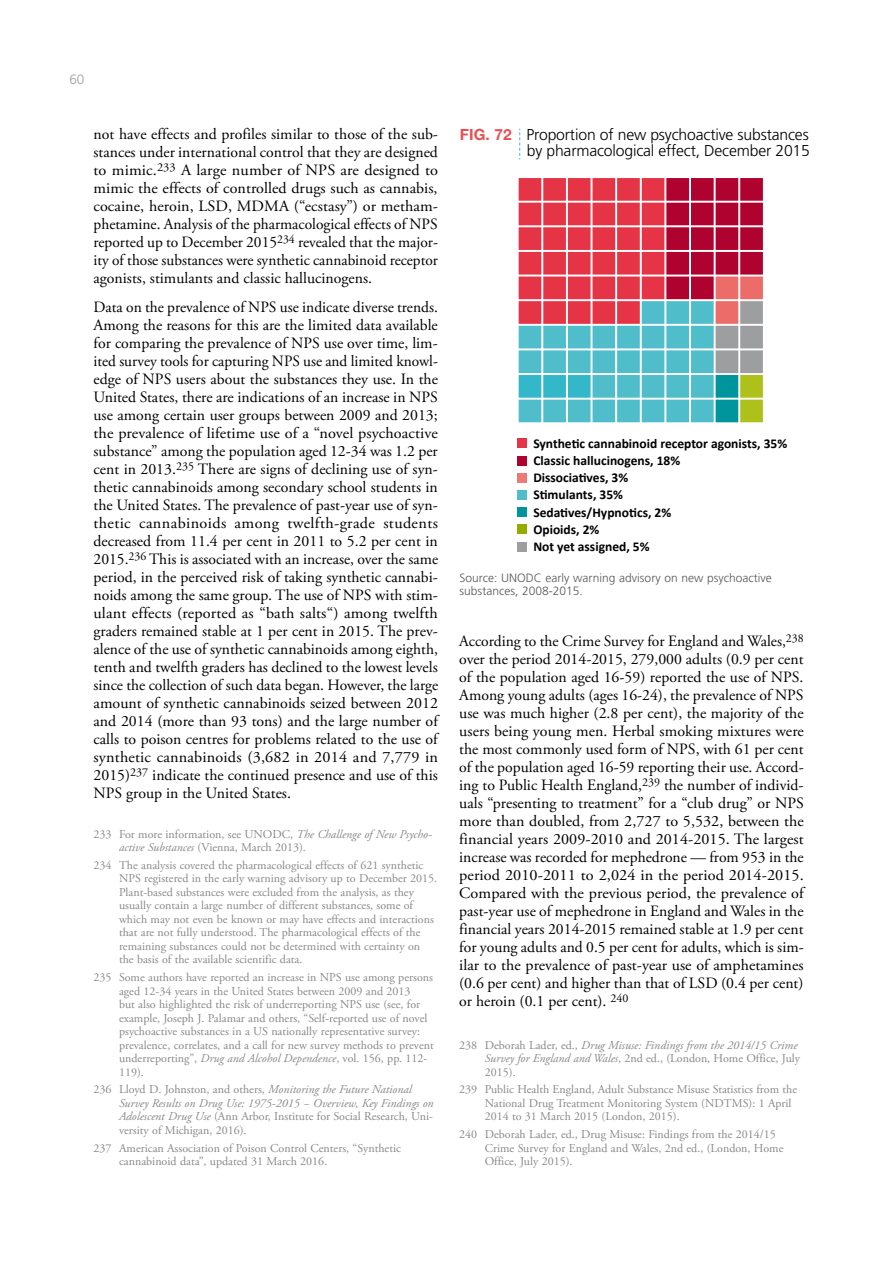
<style>
.page{position:relative;width:893px;height:1263px;background:#fff}
.page>*{position:absolute;margin:0;border:0;box-sizing:border-box;transform-origin:0 0}
.t1{font:15.75px/18px "Adobe Garamond Pro";color:#000;text-align:justify}
.t2{font:300 15.75px/16.5px "Frutiger";letter-spacing:-.01em;color:#000;text-align:right}
.t3{font:700 13.5px/17.2px "Calibri";color:#000}
.t4{font:300 13.5px "Frutiger";color:#9c9e9f}
.t5{font:12px/13.5px "Adobe Garamond Pro";color:#87888a}
.t6{font:italic 12px/13.5px "Adobe Garamond Pro";color:#87888a}
.t7{font:300 12px/13.5px "Frutiger";color:#58585a}
.s1{font-style:italic}
.s2{font-style:normal}
.s3{font-family:"Helvetica Neue";font-weight:700;font-size:15.45px;color:#e84f53}
</style>
<div class="page">
<svg style="left:519px;top:129px;width:1px;height:30px"></svg>
<div style="left:715px;top:300px;width:49px;height:74px;background:#9c9e9f"></div>
<div style="left:715px;top:373px;width:24px;height:51px;background:#00949c"></div>
<div style="left:518px;top:325px;width:196px;height:98px;background:#50bdcb"></div>
<div style="left:518px;top:374px;width:73px;height:25px;background:#32b8c9"></div>
<svg style="left:740px;top:375px;width:23px;height:47px"></svg>
<div style="left:518px;top:177px;width:147px;height:148px;background:#e53446"></div>
<div style="left:665px;top:177px;width:99px;height:123px;background:#af022f"></div>
<div style="left:715px;top:276px;width:49px;height:24px;background:#eb6c68"></div>
<div style="left:714px;top:300px;width:25px;height:25px;background:#eb6c68"></div>
<div style="left:641px;top:300px;width:73px;height:25px;background:#50bdcb"></div>
<hr style="left:518px;top:176px;width:246px;height:2px;background:#fff">
<hr style="left:518px;top:422px;width:246px;height:2px;background:#fff">
<hr style="left:518px;top:398px;width:246px;height:2px;background:#fff">
<hr style="left:518px;top:373px;width:246px;height:2px;background:#fff">
<hr style="left:518px;top:348px;width:246px;height:2px;background:#fff">
<hr style="left:518px;top:324px;width:246px;height:2px;background:#fff">
<hr style="left:518px;top:299px;width:246px;height:2px;background:#fff">
<hr style="left:518px;top:275px;width:246px;height:1px;background:#fff">
<hr style="left:518px;top:250px;width:246px;height:2px;background:#fff">
<hr style="left:518px;top:225px;width:246px;height:2px;background:#fff">
<hr style="left:518px;top:201px;width:246px;height:2px;background:#fff">
<hr style="left:517px;top:177px;width:2px;height:246px;background:#fff">
<hr style="left:763px;top:177px;width:2px;height:246px;background:#fff">
<hr style="left:738px;top:177px;width:2px;height:246px;background:#fff">
<hr style="left:714px;top:177px;width:2px;height:246px;background:#fff">
<hr style="left:689px;top:177px;width:2px;height:246px;background:#fff">
<hr style="left:664px;top:177px;width:2px;height:246px;background:#fff">
<hr style="left:640px;top:177px;width:2px;height:246px;background:#fff">
<hr style="left:615px;top:177px;width:2px;height:246px;background:#fff">
<hr style="left:591px;top:177px;width:1px;height:246px;background:#fff">
<hr style="left:566px;top:177px;width:2px;height:246px;background:#fff">
<hr style="left:541px;top:177px;width:2px;height:246px;background:#fff">
<div style="left:518px;top:439px;width:9px;height:9px;background:#e53446"></div>
<div style="left:518px;top:456px;width:9px;height:9px;background:#af022f"></div>
<div style="left:518px;top:473px;width:9px;height:10px;background:#ed7a77"></div>
<div style="left:518px;top:490px;width:9px;height:10px;background:#50bdcb"></div>
<div style="left:518px;top:507px;width:9px;height:10px;background:#00949c"></div>
<div style="left:518px;top:525px;width:9px;height:9px;background:#96ab00"></div>
<div style="left:518px;top:542px;width:9px;height:9px;background:#9c9e9f"></div>
<p class="t4" style="left:69px;top:72px;width:17px">60</p>
<p class="t1" style="left:94px;top:126px;width:346px">not have effects and profiles similar to those of the sub&shy;stances under international control that they are designed to mimic.<sup>233</sup> A large number of NPS are designed to mimic the effects of controlled drugs such as cannabis, cocaine, heroin, LSD, MDMA (“ecstasy”) or metham&shy;phetamine. Analysis of the pharmacological effects of NPS reported up to December 2015<sup>234</sup> revealed that the major&shy;ity of those substances were synthetic cannabinoid receptor agonists, stimulants and classic hallucinogens.</p>
<p class="t1" style="left:94px;top:298px;width:346px">Data on the prevalence of NPS use indicate diverse trends.<br>Among the reasons for this are the limited data available for comparing the prevalence of NPS use over time, lim&shy;ited survey tools for capturing NPS use and limited knowl&shy;edge of NPS users about the substances they use. In the United States, there are indications of an increase in NPS use among certain user groups between 2009 and 2013; the prevalence of lifetime use of a “novel psychoactive substance” among the population aged 12-34 was 1.2 per cent in 2013.<sup>235</sup> There are signs of declining use of syn&shy;thetic cannabinoids among secondary school students in the United States. The prevalence of past-year use of syn&shy;thetic cannabinoids among twelfth-grade students decreased from 11.4 per cent in 2011 to 5.2 per cent in 2015.<sup>236</sup> This is associated with an increase, over the same period, in the perceived risk of taking synthetic cannabi&shy;noids among the same group. The use of NPS with stim&shy;ulant effects (reported as “bath salts“) among twelfth graders remained stable at 1 per cent in 2015. The prev&shy;alence of the use of synthetic cannabinoids among eighth, tenth and twelfth graders has declined to the lowest levels since the collection of such data began. However, the large amount of synthetic cannabinoids seized between 2012 and 2014 (more than 93 tons) and the large number of calls to poison centres for problems related to the use of synthetic cannabinoids (3,682 in 2014 and 7,779 in 2015)<sup>237</sup> indicate the continued presence and use of this NPS group in the United States.</p>
<p class="t5" style="left:119px;top:827px;width:314px;text-indent:-26px">233 For more information, see UNODC, <span class="s1">The Challenge of New Psycho&shy;active Substances</span> (Vienna, March 2013).</p>
<p class="t5" style="left:119px;top:859px;width:320px;text-indent:-26px">234 The analysis covered the pharmacological effects of 621 synthetic NPS registered in the early warning advisory up to December 2015.<br>Plant-based substances were excluded from the analysis, as they usually contain a large number of different substances, some of which may not even be known or may have effects and interactions that are not fully understood. The pharmacological effects of the remaining substances could not be determined with certainty on the basis of the available scientific data.</p>
<p class="t5" style="left:119px;top:971px;width:316px;text-indent:-26px">235 Some authors have reported an increase in NPS use among persons aged 12-34 years in the United States between 2009 and 2013<br>but also highlighted the risk of underreporting NPS use (see, for example, Joseph J. Palamar and others, “Self-reported use of novel psychoactive substances in a US nationally representative survey: prevalence, correlates, and a call for new survey methods to prevent underreporting”, <span class="s1">Drug and Alcohol Dependence</span>, vol. 156, pp. 112- 119).</p>
<p class="t6" style="left:119px;top:1083px;width:316px;text-indent:-26px"><span class="s2">236 Lloyd D. Johnston, and others,</span> Monitoring the Future National Survey Results on Drug Use: 1975-2015 − Overview, Key Findings on Adolescent Drug Use <span class="s2">(Ann Arbor, Institute for Social Research, Uni&shy;versity of Michigan, 2016).</span></p>
<p class="t5" style="left:119px;top:1141px;width:283px;text-indent:-26px">237 American Association of Poison Control Centers, “Synthetic cannabinoid data”, updated 31 March 2016.</p>
<p class="t2" style="left:460px;top:126px;width:351px"><span class="s3">Fig . 72</span> Proportion of new psychoactive substances by pharmacological effect, December 2015</p>
<p class="t3" style="left:533px;top:434px;width:255px">Synthetic cannabinoid receptor agonists, 35%<br>Classic hallucinogens, 18%<br>Dissociatives, 3%<br>Stimulants, 35%<br>Sedatives/Hypnotics, 2%<br>Opioids, 2%<br>Not yet assigned, 5%</p>
<p class="t7" style="left:459px;top:571px;width:314px">Source: UNODC early warning advisory on new psychoactive substances, 2008-2015.</p>
<p class="t1" style="left:459px;top:633px;width:346px">According to the Crime Survey for England and Wales,<sup>238 </sup>over the period 2014-2015, 279,000 adults (0.9 per cent of the population aged 16-59) reported the use of NPS.<br>Among young adults (ages 16-24), the prevalence of NPS use was much higher (2.8 per cent), the majority of the users being young men. Herbal smoking mixtures were the most commonly used form of NPS, with 61 per cent of the population aged 16-59 reporting their use. Accord&shy;ing to Public Health England,<sup>239</sup> the number of individ&shy;uals “presenting to treatment” for a “club drug” or NPS more than doubled, from 2,727 to 5,532, between the financial years 2009-2010 and 2014-2015. The largest increase was recorded for mephedrone — from 953 in the period 2010-2011 to 2,024 in the period 2014-2015.<br>Compared with the previous period, the prevalence of past-year use of mephedrone in England and Wales in the financial years 2014-2015 remained stable at 1.9 per cent for young adults and 0.5 per cent for adults, which is sim&shy;ilar to the prevalence of past-year use of amphetamines (0.6 per cent) and higher than that of LSD (0.4 per cent) or heroin (0.1 per cent). <sup>240</sup></p>
<p class="t6" style="left:485px;top:1038px;width:317px;text-indent:-26px"><span class="s2">238 Deborah Lader, ed.,</span> Drug Misuse: Findings from the 2014/15 Crime<br>Survey for England and Wales<span class="s2">, 2nd ed., (London, Home Office, July<br>2015).</span></p>
<p class="t5" style="left:485px;top:1083px;width:314px;text-indent:-26px">239 Public Health England, Adult Substance Misuse Statistics from the<br>National Drug Treatment Monitoring System (NDTMS): 1 April<br>2014 to 31 March 2015 (London, 2015).</p>
<p class="t5" style="left:485px;top:1128px;width:300px;text-indent:-26px">240 Deborah Lader, ed., Drug Misuse: Findings from the 2014/15<br>Crime Survey for England and Wales, 2nd ed., (London, Home<br>Office, July 2015).</p>
</div>
